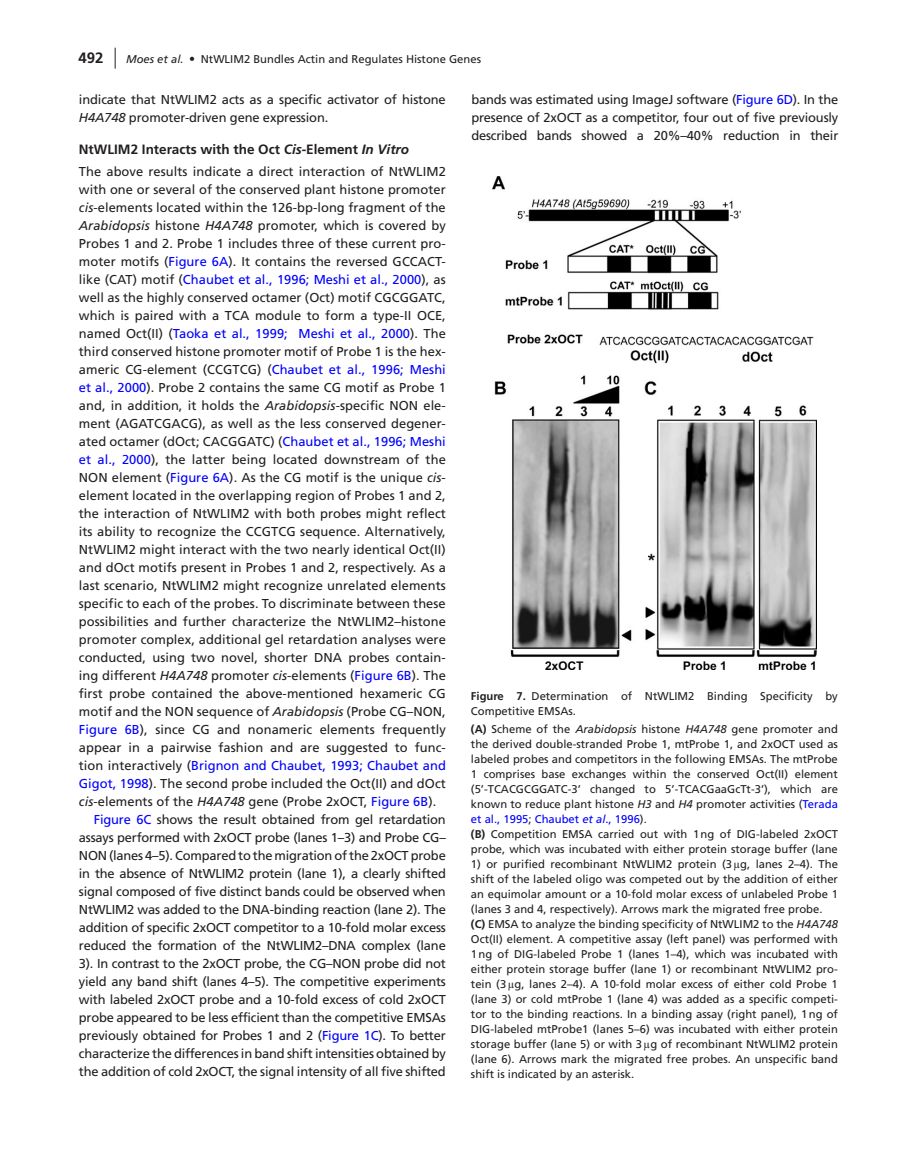
<style>
.page{position:relative;width:919px;height:1174px;background:#fff}
.page>*{position:absolute;margin:0;border:0;box-sizing:border-box;transform-origin:0 0}
.t1{font:700 15px "Frutiger LT Std";color:#231f20}
.t2{font:700 13.5px "Frutiger LT Std";color:#231f20}
.t3{font:12.9px/18px "Frutiger LT Std";letter-spacing:.005em;color:#231f20}
.t4{font:12.9px "Frutiger LT Std";letter-spacing:-.015em;color:#231f20}
.t5{font:12.9px "Frutiger LT Std";letter-spacing:.005em;color:#00f}
.t6{font:11.25px/15px "Frutiger LT Std";color:#231f20}
.s1{font-style:italic}
.s2{font-size:12px}
.s3{color:#00f}
.s4{color:#231f20}
.s5{font-weight:700}
.s6{font-style:italic;color:#00f}
.s7{font-family:"Gandhari Unicode"}
</style>
<div class="page">
<svg style="left:115px;top:48px;width:1px;height:21px"></svg>
<img style="left:492px;top:176px;width:324px;height:494px">
<p class="t1" style="left:78px;top:49px;width:27px">492</p>
<p class="t6" style="left:126px;top:52px;width:356px"><span class="s1">Moes et al.</span> <span class="s2">•</span> NtWLIM2 Bundles Actin and Regulates Histone Genes</p>
<p class="t3" style="left:79px;top:91px;width:368px">indicate that NtWLIM2 acts as a specific activator of histone<br><span class="s1">H4A748</span> promoter-driven gene expression.</p>
<p class="t2" style="left:79px;top:141px;width:332px">NtWLIM2 Interacts with the Oct <span class="s1">Cis</span>-Element <span class="s1">In Vitro</span></p>
<p class="t3" style="left:79px;top:163px;width:368px">The above results indicate a direct interaction of NtWLIM2</p>
<p class="t3" style="left:79px;top:181px;width:368px">with one or several of the conserved plant histone promoter</p>
<p class="t3" style="left:79px;top:199px;width:368px"><span class="s1">cis</span>-elements located within the 126-bp-long fragment of the</p>
<p class="t3" style="left:79px;top:217px;width:368px"><span class="s1">Arabidopsis</span> histone <span class="s1">H4A748</span> promoter, which is covered by</p>
<p class="t3" style="left:79px;top:235px;width:368px">Probes 1 and 2. Probe 1 includes three of these current pro-</p>
<p class="t3" style="left:79px;top:253px;width:368px">moter motifs (<span class="s3">Figure 6A</span>). It contains the reversed GCCACT-</p>
<p class="t5" style="left:79px;top:272px;width:368px"><span class="s4">like (CAT) motif (</span>Chaubet et al., 1996; Meshi et al., 2000<span class="s4">), as</span></p>
<p class="t3" style="left:79px;top:289px;width:368px">well as the highly conserved octamer (Oct) motif CGCGGATC,</p>
<p class="t3" style="left:79px;top:307px;width:368px">which is paired with a TCA module to form a type-II OCE,</p>
<p class="t5" style="left:79px;top:326px;width:368px"><span class="s4">named Oct(II) (</span>Taoka et al., 1999; Meshi et al., 2000<span class="s4">). The</span></p>
<p class="t3" style="left:79px;top:343px;width:368px">third conserved histone promoter motif of Probe 1 is the hex-</p>
<p class="t3" style="left:79px;top:361px;width:368px">americ CG-element (CCGTCG) (<span class="s3">Chaubet et al., 1996; Meshi</span></p>
<p class="t3" style="left:79px;top:379px;width:368px"><span class="s3">et al., 2000</span>). Probe 2 contains the same CG motif as Probe 1</p>
<p class="t3" style="left:79px;top:397px;width:368px">and, in addition, it holds the <span class="s1">Arabidopsis</span>-specific NON ele-</p>
<p class="t3" style="left:79px;top:415px;width:368px">ment (AGATCGACG), as well as the less conserved degener-</p>
<p class="t3" style="left:79px;top:433px;width:368px">ated octamer (dOct; CACGGATC) (<span class="s3">Chaubet et al., 1996; Meshi</span></p>
<p class="t3" style="left:79px;top:451px;width:368px"><span class="s3">et al., 2000</span>), the latter being located downstream of the</p>
<p class="t3" style="left:79px;top:469px;width:368px">NON element (<span class="s3">Figure 6A</span>). As the CG motif is the unique <span class="s1">cis</span>-</p>
<p class="t3" style="left:79px;top:487px;width:368px">element located in the overlapping region of Probes 1 and 2,</p>
<p class="t3" style="left:79px;top:505px;width:368px">the interaction of NtWLIM2 with both probes might reflect</p>
<p class="t3" style="left:79px;top:523px;width:368px">its ability to recognize the CCGTCG sequence. Alternatively,</p>
<p class="t3" style="left:79px;top:541px;width:368px">NtWLIM2 might interact with the two nearly identical Oct(II)</p>
<p class="t3" style="left:79px;top:559px;width:368px">and dOct motifs present in Probes 1 and 2, respectively. As a</p>
<p class="t3" style="left:79px;top:577px;width:368px">last scenario, NtWLIM2 might recognize unrelated elements</p>
<p class="t3" style="left:79px;top:595px;width:368px">specific to each of the probes. To discriminate between these</p>
<p class="t3" style="left:79px;top:613px;width:368px">possibilities and further characterize the NtWLIM2–histone</p>
<p class="t3" style="left:79px;top:631px;width:368px">promoter complex, additional gel retardation analyses were</p>
<p class="t3" style="left:79px;top:649px;width:368px">conducted, using two novel, shorter DNA probes contain-</p>
<p class="t3" style="left:79px;top:667px;width:368px">ing different <span class="s1">H4A748</span> promoter <span class="s1">cis</span>-elements (<span class="s3">Figure 6B</span>). The</p>
<p class="t3" style="left:79px;top:685px;width:368px">first probe contained the above-mentioned hexameric CG</p>
<p class="t3" style="left:79px;top:703px;width:368px">motif and the NON sequence of <span class="s1">Arabidopsis</span> (Probe CG–NON,</p>
<p class="t3" style="left:79px;top:721px;width:368px"><span class="s3">Figure 6B</span>), since CG and nonameric elements frequently</p>
<p class="t3" style="left:79px;top:739px;width:368px">appear in a pairwise fashion and are suggested to func-</p>
<p class="t5" style="left:79px;top:758px;width:368px"><span class="s4">tion interactively (</span>Brignon and Chaubet, 1993; Chaubet and</p>
<p class="t3" style="left:79px;top:775px;width:368px"><span class="s3">Gigot, 1998</span>). The second probe included the Oct(II) and dOct</p>
<p class="t3" style="left:79px;top:793px;width:359px"><span class="s1">cis</span>-elements of the <span class="s1">H4A748</span> gene (Probe 2xOCT, <span class="s3">Figure 6B</span>).</p>
<p class="t4" style="left:94px;top:812px;width:353px"><span class="s3">Figure 6C</span> shows the result obtained from gel retardation</p>
<p class="t4" style="left:79px;top:830px;width:368px">assays performed with 2xOCT probe (lanes 1–3) and Probe CG–</p>
<p class="t4" style="left:79px;top:848px;width:368px">NON (lanes 4–5). Compared to the migration of the 2xOCT probe</p>
<p class="t4" style="left:79px;top:866px;width:368px">in the absence of NtWLIM2 protein (lane 1), a clearly shifted</p>
<p class="t4" style="left:79px;top:884px;width:368px">signal composed of five distinct bands could be observed when</p>
<p class="t4" style="left:79px;top:902px;width:368px">NtWLIM2 was added to the DNA-binding reaction (lane 2). The</p>
<p class="t4" style="left:79px;top:920px;width:368px">addition of specific 2xOCT competitor to a 10-fold molar excess</p>
<p class="t4" style="left:79px;top:938px;width:368px">reduced the formation of the NtWLIM2–DNA complex (lane</p>
<p class="t4" style="left:79px;top:956px;width:368px">3). In contrast to the 2xOCT probe, the CG–NON probe did not</p>
<p class="t4" style="left:79px;top:974px;width:368px">yield any band shift (lanes 4–5). The competitive experiments</p>
<p class="t4" style="left:79px;top:992px;width:368px">with labeled 2xOCT probe and a 10-fold excess of cold 2xOCT</p>
<p class="t4" style="left:79px;top:1010px;width:368px">probe appeared to be less efficient than the competitive EMSAs</p>
<p class="t4" style="left:79px;top:1028px;width:368px">previously obtained for Probes 1 and 2 (<span class="s3">Figure 1C</span>). To better</p>
<p class="t4" style="left:79px;top:1046px;width:368px">characterize the differences in band shift intensities obtained by</p>
<p class="t4" style="left:79px;top:1064px;width:368px">the addition of cold 2xOCT, the signal intensity of all five shifted</p>
<p class="t3" style="left:471px;top:91px;width:368px;text-align:justify">bands was estimated using ImageJ software (<span class="s3">Figure 6D</span>). In the presence of 2xOCT as a competitor, four out of five previously described bands showed a 20%–40% reduction in their</p>
<p class="t6" style="left:471px;top:688px;width:368px"><span class="s5">Figure 7.</span> Determination of NtWLIM2 Binding Specificity by<br>Competitive EMSAs.</p>
<p class="t6" style="left:471px;top:721px;width:368px"><span class="s5">(A)</span> Scheme of the <span class="s1">Arabidopsis</span> histone <span class="s1">H4A748</span> gene promoter and the derived double-stranded Probe 1, mtProbe 1, and 2xOCT used as labeled probes and competitors in the following EMSAs. The mtProbe 1 comprises base exchanges within the conserved Oct(II) element (5’-TCACGCGGATC-3’ changed to 5’-TCACGaaGcTt-3’), which are known to reduce plant histone <span class="s1">H3</span> and <span class="s1">H4</span> promoter activities (<span class="s3">Terada et al., 1995</span>; <span class="s3">Chaubet</span> <span class="s6">et al</span><span class="s3">., 1996</span>).<br><span class="s5">(B)</span> Competition EMSA carried out with 1ng of DIG-labeled 2xOCT probe, which was incubated with either protein storage buffer (lane</p>
<p class="t6" style="left:471px;top:856px;width:368px">1) or purified recombinant NtWLIM2 protein (3<span class="s7">μ</span>g, lanes 2–4). The shift of the labeled oligo was competed out by the addition of either an equimolar amount or a 10-fold molar excess of unlabeled Probe 1 (lanes 3 and 4, respectively). Arrows mark the migrated free probe. <span class="s5">(C)</span> EMSA to analyze the binding specificity of NtWLIM2 to the <span class="s1">H4A748<br></span>Oct(II) element. A competitive assay (left panel) was performed with 1ng of DIG-labeled Probe 1 (lanes 1–4), which was incubated with either protein storage buffer (lane 1) or recombinant NtWLIM2 pro&shy;tein (3<span class="s7">μ</span>g, lanes 2–4). A 10-fold molar excess of either cold Probe 1 (lane 3) or cold mtProbe 1 (lane 4) was added as a specific competi&shy;tor to the binding reactions. In a binding assay (right panel), 1ng of DIG-labeled mtProbe1 (lanes 5–6) was incubated with either protein storage buffer (lane 5) or with 3<span class="s7">μ</span>g of recombinant NtWLIM2 protein (lane 6). Arrows mark the migrated free probes. An unspecific band shift is indicated by an asterisk.</p>
</div>
